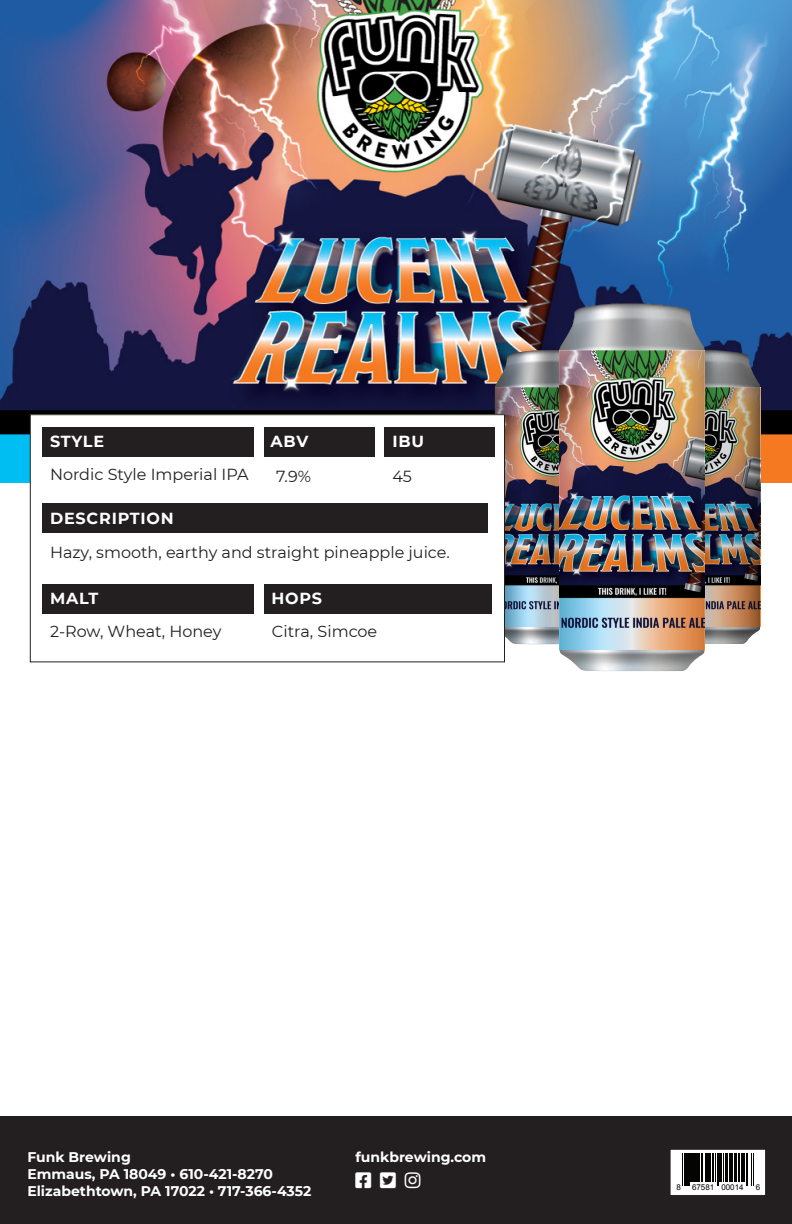
<style>
.page{position:relative;width:792px;height:1224px;background:#fff}
.page>*{position:absolute;margin:0;border:0;box-sizing:border-box;transform-origin:0 0}
.t1{font:16px "Montserrat";color:#231f20}
.t2{font:700 16px "Montserrat";letter-spacing:.05em;color:#fff}
.t3{font:700 14px "Montserrat";color:#fff}
.t4{font:8px "Arial";color:#040503}
</style>
<div class="page">
<div style="left:0;top:1116px;width:792px;height:108px;background:#231f20"></div>
<img style="left:0;top:0;width:792px;height:483px">
<div style="left:670px;top:1149px;width:96px;height:46px;background:#fff"></div>
<div style="left:670px;top:1149px;width:96px;height:47px;border:1px solid #231f20"></div>
<img style="left:495px;top:350px;width:64px;height:294px">
<img style="left:495px;top:388px;width:64px;height:239px">
<img style="left:704px;top:350px;width:56px;height:294px">
<img style="left:704px;top:387px;width:56px;height:240px">
<img style="left:559px;top:303px;width:145px;height:368px">
<img style="left:560px;top:350px;width:144px;height:299px">
<div style="left:30px;top:415px;width:474px;height:247px;background:#fff"></div>
<div style="left:30px;top:414px;width:475px;height:248px;border:1px solid #231f20"></div>
<div style="left:42px;top:427px;width:211px;height:30px;background:#231f20"></div>
<div style="left:42px;top:504px;width:446px;height:29px;background:#231f20"></div>
<div style="left:264px;top:427px;width:111px;height:30px;background:#231f20"></div>
<div style="left:385px;top:427px;width:110px;height:30px;background:#231f20"></div>
<div style="left:42px;top:584px;width:211px;height:30px;background:#231f20"></div>
<div style="left:264px;top:584px;width:228px;height:30px;background:#231f20"></div>
<hr style="left:682px;top:1154px;width:1px;height:32px;background:#040503">
<hr style="left:684px;top:1154px;width:1px;height:32px;background:#040503">
<hr style="left:685px;top:1154px;width:2px;height:32px;background:#040503">
<hr style="left:687px;top:1154px;width:3px;height:32px;background:#040503">
<svg style="left:690px;top:1154px;width:1px;height:28px"></svg>
<hr style="left:692px;top:1154px;width:3px;height:28px;background:#040503">
<hr style="left:696px;top:1154px;width:2px;height:28px;background:#040503">
<svg style="left:699px;top:1154px;width:7px;height:28px"></svg>
<hr style="left:706px;top:1154px;width:2px;height:28px;background:#040503">
<hr style="left:708px;top:1154px;width:3px;height:28px;background:#040503">
<hr style="left:712px;top:1154px;width:2px;height:28px;background:#040503">
<svg style="left:715px;top:1154px;width:1px;height:28px"></svg>
<hr style="left:717px;top:1154px;width:1px;height:32px;background:#040503">
<hr style="left:718px;top:1154px;width:1px;height:32px;background:#040503">
<hr style="left:720px;top:1154px;width:2px;height:28px;background:#040503">
<svg style="left:723px;top:1154px;width:19px;height:28px"></svg>
<hr style="left:742px;top:1154px;width:3px;height:28px;background:#040503">
<hr style="left:746px;top:1154px;width:1px;height:32px;background:#040503">
<hr style="left:748px;top:1154px;width:1px;height:32px;background:#040503">
<hr style="left:751px;top:1154px;width:1px;height:32px;background:#040503">
<hr style="left:753px;top:1154px;width:1px;height:32px;background:#040503">
<p class="t2" style="left:50px;top:430px;width:56px">STYLE</p>
<p class="t1" style="left:50px;top:463px;width:200px">Nordic Style Imperial IPA</p>
<p class="t2" style="left:50px;top:506px;width:125px">DESCRIPTION</p>
<p class="t2" style="left:270px;top:430px;width:39px">ABV</p>
<p class="t1" style="left:276px;top:465px;width:36px">7.9%</p>
<p class="t2" style="left:392px;top:430px;width:33px">IBU</p>
<p class="t1" style="left:392px;top:465px;width:21px">45</p>
<p class="t1" style="left:50px;top:541px;width:401px">Hazy, smooth, earthy and straight pineapple juice.</p>
<p class="t2" style="left:50px;top:587px;width:50px">MALT</p>
<p class="t1" style="left:50px;top:620px;width:173px">2-Row, Wheat, Honey</p>
<p class="t2" style="left:271px;top:587px;width:52px">HOPS</p>
<p class="t1" style="left:272px;top:620px;width:107px">Citra, Simcoe</p>
<p class="t3" style="left:27px;top:1147px;width:105px">Funk Brewing</p>
<p class="t3" style="left:27px;top:1164px;width:247px">Emmaus, PA 18049 • 610-421-8270</p>
<p class="t3" style="left:27px;top:1181px;width:285px">Elizabethtown, PA 17022 • 717-366-4352</p>
<p class="t3" style="left:355px;top:1147px;width:132px">funkbrewing.com</p>
<p class="t4" style="left:677px;top:1181px;width:6px">8</p>
<p class="t4" style="left:692px;top:1181px;width:53px">67581 00014</p>
<p class="t4" style="left:756px;top:1181px;width:6px">6</p>
</div>
